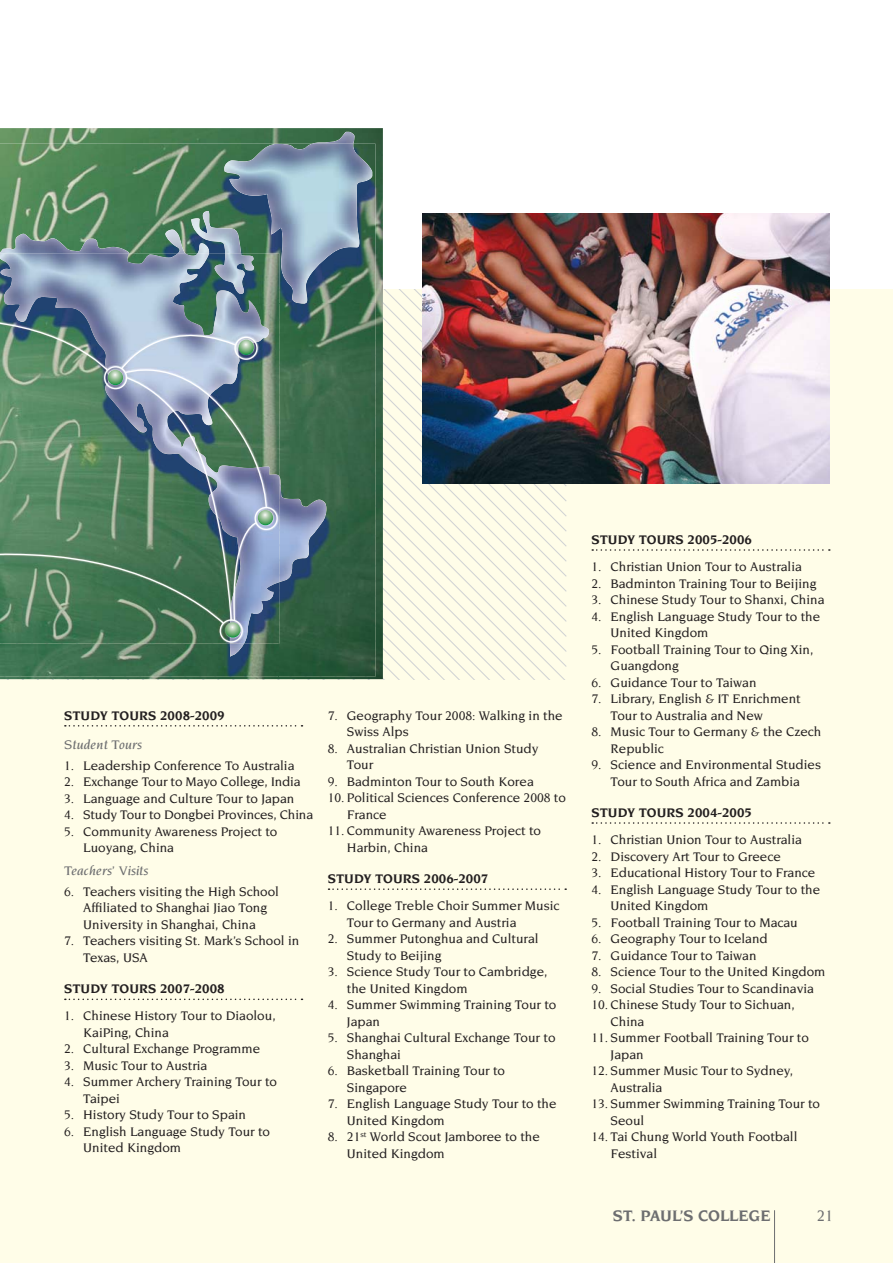
<style>
.page{position:relative;width:893px;height:1263px;background:#fff}
.page>*{position:absolute;margin:0;border:0;box-sizing:border-box;transform-origin:0 0}
.t1{font:700 16.5px "Novarese";color:#6d6e70}
.t2{font:500 16.5px "Novarese";color:#6d6e70}
.t3{font:500 13.5px/16.5px "Novarese";color:#231f20}
.t4{font:italic 700 13.5px "Novarese";color:#231f20}
.t5{font:italic 500 13.5px "Novarese";color:#6d6e70;scale:1.1 1}
</style>
<div class="page">
<div style="left:0;top:290px;width:893px;height:973px;background:#fffde8"></div>
<svg style="left:383px;top:290px;width:184px;height:389px"></svg>
<img style="left:0;top:128px;width:383px;height:551px">
<img style="left:0;top:144px;width:375px;height:159px">
<img style="left:279px;top:303px;width:96px;height:374px">
<img style="left:0;top:304px;width:279px;height:373px">
<img style="left:312px;top:132px;width:43px;height:12px">
<img style="left:224px;top:144px;width:148px;height:160px">
<img style="left:191px;top:211px;width:50px;height:42px">
<img style="left:0;top:233px;width:211px;height:20px">
<img style="left:278px;top:475px;width:48px;height:108px">
<img style="left:229px;top:644px;width:16px;height:13px">
<img style="left:0;top:253px;width:269px;height:391px">
<svg style="left:225px;top:622px;width:15px;height:16px"></svg>
<svg style="left:258px;top:510px;width:15px;height:15px"></svg>
<div style="left:255px;top:507px;width:23px;height:23px;border:1px solid #fff;border-radius:50%"></div>
<div style="left:220px;top:619px;width:23px;height:23px;border:1px solid #fff;border-radius:50%"></div>
<svg style="left:0;top:314px;width:268px;height:311px;background:#678b7e"></svg>
<img style="left:422px;top:213px;width:407px;height:271px">
<hr style="left:774px;top:1210px;width:1px;height:53px;background:#6d6e70">
<svg style="left:65px;top:725px;width:237px;height:2px"></svg>
<svg style="left:65px;top:999px;width:237px;height:1px"></svg>
<svg style="left:592px;top:549px;width:238px;height:2px"></svg>
<svg style="left:592px;top:822px;width:238px;height:2px"></svg>
<svg style="left:328px;top:888px;width:238px;height:2px"></svg>
<p class="t4" style="left:64px;top:710px;width:162px">STUDY TOURS 2008-2009</p>
<p class="t5" style="left:64px;top:739px;width:72px">Student Tours</p>
<p class="t3" style="left:64px;top:758px;width:232px">1. Leadership Conference To Australia</p>
<p class="t3" style="left:64px;top:774px;width:238px">2. Exchange Tour to Mayo College, India</p>
<p class="t3" style="left:64px;top:791px;width:232px">3. Language and Culture Tour to Japan</p>
<p class="t3" style="left:64px;top:807px;width:250px">4. Study Tour to Dongbei Provinces, China</p>
<p class="t3" style="left:83px;top:824px;width:196px;text-indent:-19px">5. Community Awareness Project to<br>Luoyang, China</p>
<p class="t5" style="left:64px;top:865px;width:78px">Teachers’ Visits</p>
<p class="t3" style="left:64px;top:884px;width:216px;text-align:center">6. Teachers visiting the High School<br>Affiliated to Shanghai Jiao Tong<br>University in Shanghai, China</p>
<p class="t3" style="left:83px;top:934px;width:218px;text-indent:-19px">7. Teachers visiting St. Mark’s School in<br>Texas, USA</p>
<p class="t4" style="left:64px;top:983px;width:162px">STUDY TOURS 2007-2008</p>
<p class="t3" style="left:83px;top:1009px;width:194px;text-indent:-19px">1. Chinese History Tour to Diaolou,<br>KaiPing, China</p>
<p class="t3" style="left:64px;top:1042px;width:198px">2. Cultural Exchange Programme</p>
<p class="t3" style="left:64px;top:1058px;width:145px">3. Music Tour to Austria</p>
<p class="t3" style="left:83px;top:1075px;width:195px;text-indent:-19px">4. Summer Archery Training Tour to<br>Taipei</p>
<p class="t3" style="left:64px;top:1108px;width:183px">5. History Study Tour to Spain</p>
<p class="t3" style="left:83px;top:1124px;width:188px;text-indent:-19px">6. English Language Study Tour to<br>United Kingdom</p>
<p class="t3" style="left:347px;top:708px;width:217px;text-indent:-19px">7. Geography Tour 2008: Walking in the<br>Swiss Alps</p>
<p class="t3" style="left:347px;top:741px;width:193px;text-indent:-19px">8. Australian Christian Union Study<br>Tour</p>
<p class="t3" style="left:328px;top:774px;width:207px">9. Badminton Tour to South Korea</p>
<p class="t3" style="left:347px;top:790px;width:220px;text-indent:-19px">10. Political Sciences Conference 2008 to<br>France</p>
<p class="t3" style="left:347px;top:823px;width:196px;text-indent:-19px">11. Community Awareness Project to<br>Harbin, China</p>
<p class="t4" style="left:328px;top:873px;width:162px">STUDY TOURS 2006-2007</p>
<p class="t3" style="left:347px;top:898px;width:214px;text-indent:-19px">1. College Treble Choir Summer Music<br>Tour to Germany and Austria</p>
<p class="t3" style="left:347px;top:931px;width:193px;text-indent:-19px">2. Summer Putonghua and Cultural<br>Study to Beijing</p>
<p class="t3" style="left:347px;top:964px;width:202px;text-indent:-19px">3. Science Study Tour to Cambridge, the United Kingdom</p>
<p class="t3" style="left:347px;top:997px;width:211px;text-indent:-19px">4. Summer Swimming Training Tour to<br>Japan</p>
<p class="t3" style="left:347px;top:1030px;width:210px;text-indent:-19px">5. Shanghai Cultural Exchange Tour to<br>Shanghai</p>
<p class="t3" style="left:347px;top:1063px;width:160px;text-indent:-19px">6. Basketball Training Tour to<br>Singapore</p>
<p class="t3" style="left:347px;top:1096px;width:211px;text-indent:-19px">7. English Language Study Tour to the<br>United Kingdom</p>
<p class="t3" style="left:347px;top:1129px;width:195px;text-indent:-19px">8. 21<sup>st</sup> World Scout Jamboree to the<br>United Kingdom</p>
<p class="t4" style="left:591px;top:534px;width:162px">STUDY TOURS 2005-2006</p>
<p class="t3" style="left:591px;top:559px;width:212px">1. Christian Union Tour to Australia</p>
<p class="t3" style="left:591px;top:576px;width:226px">2. Badminton Training Tour to Beijing</p>
<p class="t3" style="left:591px;top:592px;width:234px">3. Chinese Study Tour to Shanxi, China</p>
<p class="t3" style="left:610px;top:609px;width:211px;text-indent:-19px">4. English Language Study Tour to the<br>United Kingdom</p>
<p class="t3" style="left:610px;top:642px;width:204px;text-indent:-19px">5. Football Training Tour to Qing Xin,<br>Guangdong</p>
<p class="t3" style="left:591px;top:675px;width:167px">6. Guidance Tour to Taiwan</p>
<p class="t3" style="left:610px;top:691px;width:192px;text-indent:-19px">7. Library, English &amp; IT Enrichment<br>Tour to Australia and New</p>
<p class="t3" style="left:610px;top:724px;width:212px;text-indent:-19px">8. Music Tour to Germany &amp; the Czech<br>Republic</p>
<p class="t3" style="left:591px;top:757px;width:231px;text-align:center">9. Science and Environmental Studies<br>Tour to South Africa and Zambia</p>
<p class="t4" style="left:591px;top:807px;width:162px">STUDY TOURS 2004-2005</p>
<p class="t3" style="left:591px;top:832px;width:212px">1. Christian Union Tour to Australia</p>
<p class="t3" style="left:591px;top:849px;width:191px">2. Discovery Art Tour to Greece</p>
<p class="t3" style="left:591px;top:865px;width:225px">3. Educational History Tour to France</p>
<p class="t3" style="left:610px;top:882px;width:211px;text-indent:-19px">4. English Language Study Tour to the<br>United Kingdom</p>
<p class="t3" style="left:591px;top:915px;width:208px">5. Football Training Tour to Macau</p>
<p class="t3" style="left:591px;top:931px;width:178px">6. Geography Tour to Iceland</p>
<p class="t3" style="left:591px;top:948px;width:167px">7. Guidance Tour to Taiwan</p>
<p class="t3" style="left:591px;top:964px;width:236px">8. Science Tour to the United Kingdom</p>
<p class="t3" style="left:591px;top:981px;width:224px">9. Social Studies Tour to Scandinavia</p>
<p class="t3" style="left:610px;top:997px;width:186px;text-indent:-19px">10. Chinese Study Tour to Sichuan,<br>China</p>
<p class="t3" style="left:610px;top:1030px;width:200px;text-indent:-19px">11. Summer Football Training Tour to<br>Japan</p>
<p class="t3" style="left:610px;top:1063px;width:184px;text-indent:-19px">12. Summer Music Tour to Sydney,<br>Australia</p>
<p class="t3" style="left:610px;top:1096px;width:211px;text-indent:-19px">13. Summer Swimming Training Tour to<br>Seoul</p>
<p class="t3" style="left:610px;top:1129px;width:188px;text-indent:-19px">14. Tai Chung World Youth Football<br>Festival</p>
<p class="t1" style="left:613px;top:1209px;width:159px">ST. PAUL’S COLLEGE</p>
<p class="t2" style="left:817px;top:1209px;width:18px">21</p>
</div>
